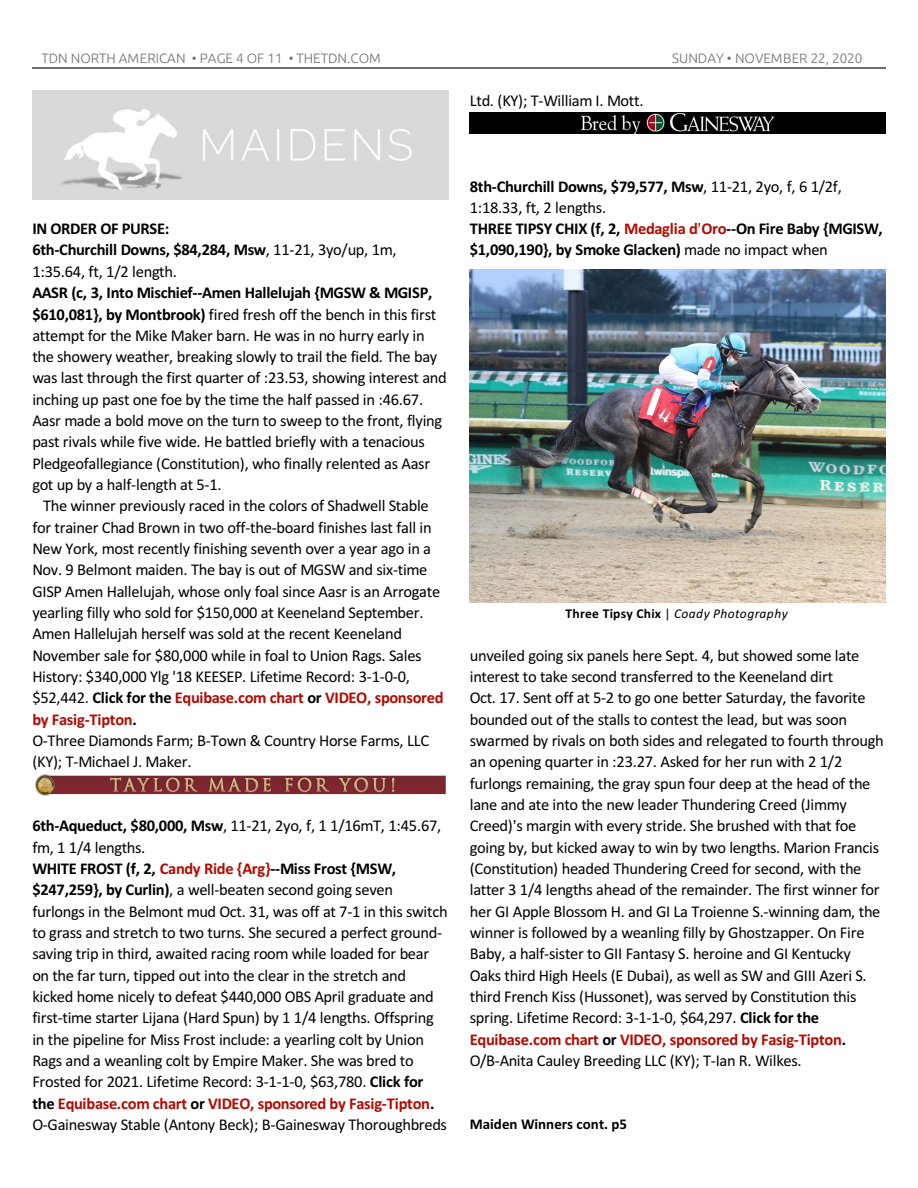
<style>
.page{position:relative;width:918px;height:1188px;background:#fff}
.page>*{position:absolute;margin:0;border:0;box-sizing:border-box;transform-origin:0 0}
.t1{font:16.5px/21.3px "Calibri";letter-spacing:-.02em;color:#000}
.t2{font:700 16.5px/21.3px "Calibri";letter-spacing:-.02em;color:#000}
.t3{font:700 15px "Calibri";color:#000}
.t4{font:300 13.5px "Ubuntu";color:#6e6e6e}
.t5{font:italic 13.5px "Calibri";letter-spacing:.035em;color:#000}
.s1{font-weight:400}
.s2{font-weight:700}
.s3{font-weight:700;color:#b30a00}
.s4{color:#b30a00}
.s5{font-weight:700;font-style:normal}
.s6{font-style:normal}
</style>
<div class="page">
<hr style="left:32px;top:67px;width:853px;height:2px;background:#6e6e6e">
<img style="left:32px;top:91px;width:416px;height:108px">
<img style="left:470px;top:112px;width:416px;height:22px">
<img style="left:469px;top:269px;width:416px;height:333px">
<img style="left:35px;top:774px;width:411px;height:21px">
<p class="t4" style="left:41px;top:53px;width:341px">TDN NORTH AMERICAN • PAGE 4 OF 11 • THETDN.COM</p>
<p class="t4" style="left:672px;top:53px;width:192px">SUNDAY • NOVEMBER 22, 2020</p>
<p class="t1" style="left:470px;top:91px;width:175px">Ltd. (KY); T-William I. Mott.</p>
<p class="t2" style="left:32px;top:219px;width:366px">IN ORDER OF PURSE:<br>6th-Churchill Downs, $84,284, Msw<span class="s1">, 11-21, 3yo/up, 1m,<br>1:35.64, ft, 1/2 length.</span></p>
<p class="t1" style="left:32px;top:283px;width:416px"><span class="s2">AASR (c, 3, Into Mischief--Amen Hallelujah {MGSW &amp; MGISP, $610,081}, by Montbrook)</span> fired fresh off the bench in this first attempt for the Mike Maker barn. He was in no hurry early in the showery weather, breaking slowly to trail the field. The bay was last through the first quarter of :23.53, showing interest and inching up past one foe by the time the half passed in :46.67.<br>Aasr made a bold move on the turn to sweep to the front, flying past rivals while five wide. He battled briefly with a tenacious Pledgeofallegiance (Constitution), who finally relented as Aasr got up by a half-length at 5-1.</p>
<p class="t1" style="left:32px;top:497px;width:413px;text-indent:11px">The winner previously raced in the colors of Shadwell Stable for trainer Chad Brown in two off-the-board finishes last fall in New York, most recently finishing seventh over a year ago in a Nov. 9 Belmont maiden. The bay is out of MGSW and six-time GISP Amen Hallelujah, whose only foal since Aasr is an Arrogate yearling filly who sold for $150,000 at Keeneland September.<br>Amen Hallelujah herself was sold at the recent Keeneland November sale for $80,000 while in foal to Union Rags. Sales History: $340,000 Ylg '18 KEESEP. Lifetime Record: 3-1-0-0, $52,442. <span class="s2">Click for the</span> <span class="s3">Equibase.com chart</span> <span class="s2">or</span> <span class="s3">VIDEO, sponsored by Fasig-Tipton</span><span class="s2">.<br></span>O-Three Diamonds Farm; B-Town &amp; Country Horse Farms, LLC (KY); T-Michael J. Maker.</p>
<p class="t1" style="left:32px;top:817px;width:417px"><span class="s2">6th-Aqueduct, $80,000, Msw</span>, 11-21, 2yo, f, 1 1/16mT, 1:45.67, fm, 1 1/4 lengths.<br><span class="s2">WHITE FROST (f, 2,</span> <span class="s3">Candy Ride {Arg}</span><span class="s2">--Miss Frost {MSW, $247,259}, by Curlin)</span>, a well-beaten second going seven furlongs in the Belmont mud Oct. 31, was off at 7-1 in this switch to grass and stretch to two turns. She secured a perfect ground&shy;saving trip in third, awaited racing room while loaded for bear on the far turn, tipped out into the clear in the stretch and kicked home nicely to defeat $440,000 OBS April graduate and first-time starter Lijana (Hard Spun) by 1 1/4 lengths. Offspring in the pipeline for Miss Frost include: a yearling colt by Union Rags and a weanling colt by Empire Maker. She was bred to Frosted for 2021. Lifetime Record: 3-1-1-0, $63,780. <span class="s2">Click for the</span> <span class="s3">Equibase.com chart</span> <span class="s2">or</span> <span class="s3">VIDEO, sponsored by Fasig-Tipton</span><span class="s2">.<br></span>O-Gainesway Stable (Antony Beck); B-Gainesway Thoroughbreds</p>
<p class="t2" style="left:470px;top:177px;width:415px">8th-Churchill Downs, $79,577, Msw<span class="s1">, 11-21, 2yo, f, 6 1/2f, 1:18.33, ft, 2 lengths.<br></span>THREE TIPSY CHIX (f, 2, <span class="s4">Medaglia d Oro</span>--On Fire Baby {MGISW, $1,090,190}, by Smoke Glacken) <span class="s1">made no impact when</span></p>
<p class="t5" style="left:566px;top:608px;width:224px"><span class="s5">Three Tipsy Chix</span> <span class="s6">|</span> Coady Photography</p>
<p class="t1" style="left:470px;top:646px;width:415px">unveiled going six panels here Sept. 4, but showed some late interest to take second transferred to the Keeneland dirt<br>Oct. 17. Sent off at 5-2 to go one better Saturday, the favorite bounded out of the stalls to contest the lead, but was soon swarmed by rivals on both sides and relegated to fourth through an opening quarter in :23.27. Asked for her run with 2 1/2 furlongs remaining, the gray spun four deep at the head of the lane and ate into the new leader Thundering Creed (Jimmy Creed) s margin with every stride. She brushed with that foe going by, but kicked away to win by two lengths. Marion Francis (Constitution) headed Thundering Creed for second, with the latter 3 1/4 lengths ahead of the remainder. The first winner for her GI Apple Blossom H. and GI La Troienne S.-winning dam, the winner is followed by a weanling filly by Ghostzapper. On Fire Baby, a half-sister to GII Fantasy S. heroine and GI Kentucky Oaks third High Heels (E Dubai), as well as SW and GIII Azeri S. third French Kiss (Hussonet), was served by Constitution this spring. Lifetime Record: 3-1-1-0, $64,297. <span class="s2">Click for the </span><span class="s3">Equibase.com chart</span> <span class="s2">or</span> <span class="s3">VIDEO, sponsored by Fasig-Tipton</span><span class="s2">.<br></span>O/B-Anita Cauley Breeding LLC (KY); T-Ian R. Wilkes.</p>
<p class="t3" style="left:470px;top:1118px;width:159px">Maiden Winners cont. p5</p>
</div>
